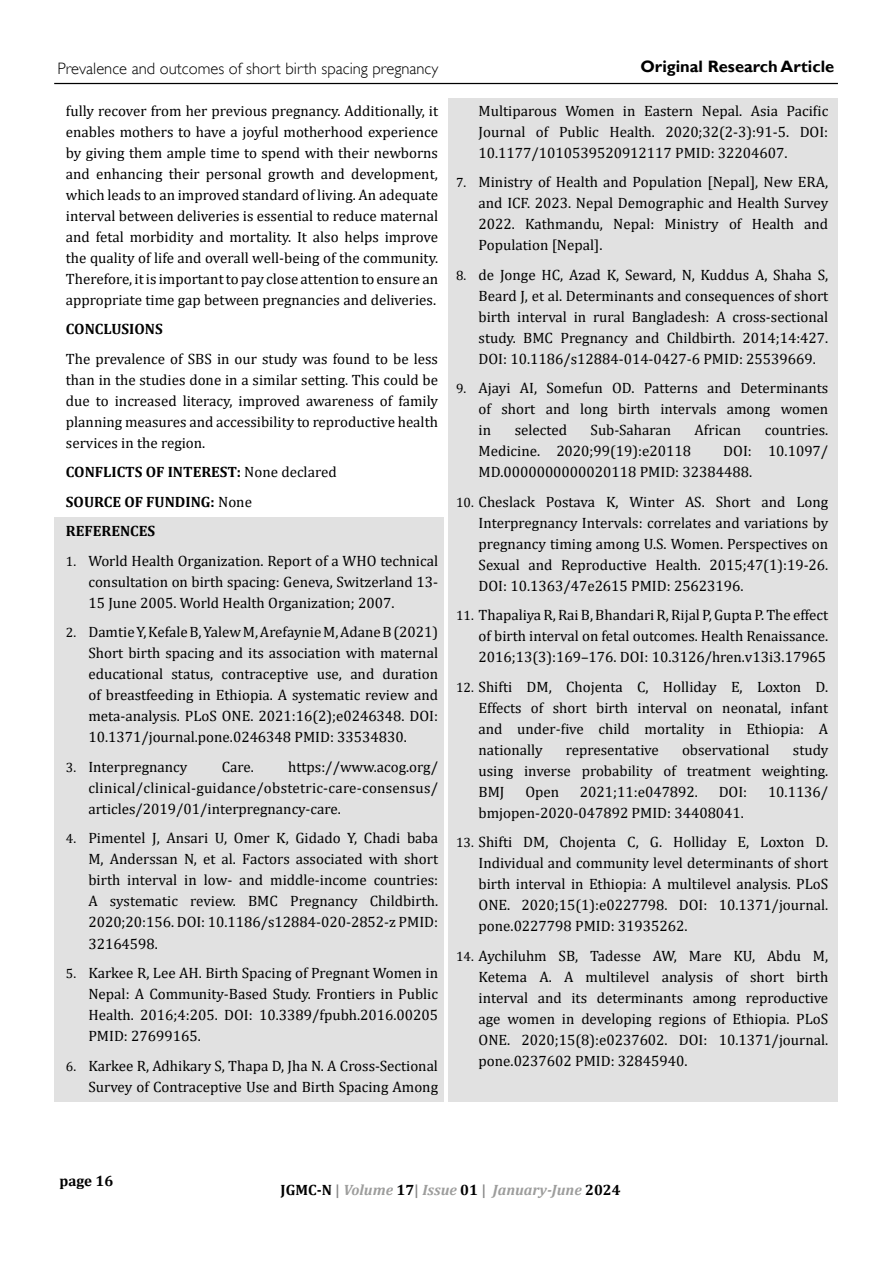
<style>
.page{position:relative;width:893px;height:1263px;background:#fff}
.page>*{position:absolute;margin:0;border:0;box-sizing:border-box;transform-origin:0 0}
.t1{font:300 16.5px "Gill Sans";color:#000}
.t2{font:700 16.5px "Gill Sans";color:#000}
.t3{font:15px/21px "Cambria";color:#000;text-align:justify}
.t4{font:700 15px/29.5px "Cambria";color:#000}
.t5{font:italic 700 15px "Cambria";color:#9d9d9c}
.s1{font-weight:400}
.s2{font-size:13.5px}
.s3{font-style:normal;color:#000}
.s4{font-style:normal;color:#878787}
</style>
<div class="page">
<hr style="left:54px;top:83px;width:784px;height:1px;background:#000">
<div style="left:448px;top:98px;width:390px;height:1003px;background:#e1e1e1"></div>
<div style="left:54px;top:517px;width:390px;height:584px;background:#e1e1e1"></div>
<p class="t1" style="left:57px;top:58px;width:382px">Prevalence and outcomes of short birth spacing pregnancy</p>
<p class="t3" style="left:66px;top:100px;width:374px">fully recover from her previous pregnancy. Additionally, it enables mothers to have a joyful motherhood experience by giving them ample time to spend with their newborns and enhancing their personal growth and development, which leads to an improved standard of living. An adequate interval between deliveries is essential to reduce maternal and fetal morbidity and mortality. It also helps improve the quality of life and overall well-being of the community.<br>Therefore, it is important to pay close attention to ensure an appropriate time gap between pregnancies and deliveries.</p>
<p class="t4" style="left:66px;top:314px;width:98px">CONCLUSIONS</p>
<p class="t3" style="left:66px;top:348px;width:374px">The prevalence of SBS in our study was found to be less than in the studies done in a similar setting. This could be due to increased literacy, improved awareness of family planning measures and accessibility to reproductive health services in the region.</p>
<p class="t4" style="left:66px;top:457px;width:272px">CONFLICTS OF INTEREST: <span class="s1">None declared<br></span>SOURCE OF FUNDING: <span class="s1">None<br></span>REFERENCES</p>
<p class="t3" style="left:88px;top:550px;width:351px;text-indent:-22px"><span class="s2">1.</span> World Health Organization. Report of a WHO technical consultation on birth spacing: Geneva, Switzerland 13- 15 June 2005. World Health Organization; 2007.</p>
<p class="t3" style="left:88px;top:622px;width:351px;text-indent:-22px"><span class="s2">2.</span> Damtie Y, Kefale B, Yalew M, Arefaynie M, Adane B (2021)<br>Short birth spacing and its association with maternal educational status, contraceptive use, and duration of breastfeeding in Ethiopia. A systematic review and meta-analysis. PLoS ONE. 2021:16(2);e0246348. DOI:<br>10.1371/journal.pone.0246348 PMID: 33534830.</p>
<p class="t3" style="left:66px;top:756px;width:123px"><span class="s2">3.</span> Interpregnancy</p>
<p class="t3" style="left:222px;top:756px;width:34px">Care.</p>
<p class="t3" style="left:88px;top:756px;width:351px;text-indent:200px">https://www.acog.org/ clinical/clinical-guidance/obstetric-care-consensus/ articles/2019/01/interpregnancy-care.</p>
<p class="t3" style="left:88px;top:828px;width:351px;text-indent:-22px"><span class="s2">4.</span> Pimentel J, Ansari U, Omer K, Gidado Y, Chadi baba M, Anderssan N, et al. Factors associated with short birth interval in low- and middle-income countries:<br>A systematic review. BMC Pregnancy Childbirth.<br>2020;20:156. DOI: 10.1186/s12884-020-2852-z PMID:<br>32164598.</p>
<p class="t3" style="left:88px;top:962px;width:351px;text-indent:-22px"><span class="s2">5.</span> Karkee R, Lee AH. Birth Spacing of Pregnant Women in Nepal: A Community-Based Study. Frontiers in Public Health. 2016;4:205. DOI: 10.3389/fpubh.2016.00205<br>PMID: 27699165.</p>
<p class="t3" style="left:66px;top:1055px;width:374px;text-align:right"><span class="s2">6.</span> Karkee R, Adhikary S, Thapa D, Jha N. A Cross-Sectional<br>Survey of Contraceptive Use and Birth Spacing Among</p>
<p class="t2" style="left:640px;top:56px;width:195px">Original Research Article</p>
<p class="t3" style="left:479px;top:100px;width:351px">Multiparous Women in Eastern Nepal. Asia Pacific Journal of Public Health. 2020;32(2-3):91-5. DOI:<br>10.1177/1010539520912117 PMID: 32204607.</p>
<p class="t3" style="left:479px;top:172px;width:351px;text-indent:-22px"><span class="s2">7.</span> Ministry of Health and Population [Nepal], New ERA, and ICF. 2023. Nepal Demographic and Health Survey 2022. Kathmandu, Nepal: Ministry of Health and Population [Nepal].</p>
<p class="t3" style="left:479px;top:264px;width:351px;text-indent:-22px"><span class="s2">8.</span> de Jonge HC, Azad K, Seward, N, Kuddus A, Shaha S, Beard J, et al. Determinants and consequences of short birth interval in rural Bangladesh: A cross-sectional study. BMC Pregnancy and Childbirth. 2014;14:427.<br>DOI: 10.1186/s12884-014-0427-6 PMID: 25539669.</p>
<p class="t3" style="left:479px;top:378px;width:351px;text-indent:-22px"><span class="s2">9.</span> Ajayi AI, Somefun OD. Patterns and Determinants of short and long birth intervals among women in</p>
<p class="t3" style="left:515px;top:420px;width:54px">selected</p>
<p class="t3" style="left:591px;top:420px;width:82px">Sub-Saharan</p>
<p class="t3" style="left:695px;top:420px;width:48px">African</p>
<p class="t3" style="left:765px;top:420px;width:65px">countries.</p>
<p class="t3" style="left:479px;top:441px;width:214px">Medicine. 2020;99(19):e20118</p>
<p class="t3" style="left:479px;top:441px;width:351px;text-indent:245px">DOI: 10.1097/<br>MD.0000000000020118 PMID: 32384488.</p>
<p class="t3" style="left:479px;top:491px;width:351px;text-indent:-22px"><span class="s2">10.</span> Cheslack Postava K, Winter AS. Short and Long Interpregnancy Intervals: correlates and variations by pregnancy timing among U.S. Women. Perspectives on Sexual and Reproductive Health. 2015;47(1):19-26.<br>DOI: 10.1363/47e2615 PMID: 25623196.</p>
<p class="t3" style="left:479px;top:605px;width:351px;text-indent:-22px"><span class="s2">11.</span> Thapaliya R, Rai B, Bhandari R, Rijal P, Gupta P. The effect of birth interval on fetal outcomes. Health Renaissance.<br>2016;13(3):169–176. DOI: 10.3126/hren.v13i3.17965</p>
<p class="t3" style="left:479px;top:676px;width:351px;text-indent:-22px"><span class="s2">12.</span> Shifti DM, Chojenta C, Holliday E, Loxton D.<br>Effects of short birth interval on neonatal, infant and under-five child mortality in Ethiopia: A nationally</p>
<p class="t3" style="left:479px;top:739px;width:351px;text-indent:314px">study using inverse probability of treatment weighting.<br>BMJ</p>
<p class="t3" style="left:566px;top:739px;width:95px">representative</p>
<p class="t3" style="left:682px;top:739px;width:89px">observational</p>
<p class="t3" style="left:525px;top:781px;width:35px">Open</p>
<p class="t3" style="left:580px;top:781px;width:120px">2021;11:e047892.</p>
<p class="t3" style="left:719px;top:781px;width:30px">DOI:</p>
<p class="t3" style="left:768px;top:781px;width:62px">10.1136/</p>
<p class="t3" style="left:479px;top:802px;width:267px">bmjopen-2020-047892 PMID: 34408041.</p>
<p class="t3" style="left:479px;top:832px;width:351px;text-indent:-22px"><span class="s2">13.</span> Shifti DM, Chojenta C, G. Holliday E, Loxton D.<br>Individual and community level determinants of short birth interval in Ethiopia: A multilevel analysis. PLoS ONE. 2020;15(1):e0227798. DOI: 10.1371/journal. pone.0227798 PMID: 31935262.</p>
<p class="t3" style="left:479px;top:945px;width:351px;text-indent:-22px"><span class="s2">14.</span> Aychiluhm SB, Tadesse AW, Mare KU, Abdu M, Ketema A. A multilevel analysis of short birth interval and its determinants among reproductive age women in developing regions of Ethiopia. PLoS ONE. 2020;15(8):e0237602. DOI: 10.1371/journal. pone.0237602 PMID: 32845940.</p>
<p class="t4" style="left:60px;top:1165px;width:55px">page 16</p>
<p class="t5" style="left:281px;top:1181px;width:342px"><span class="s3">JGMC-N</span> <span class="s4">|</span> Volume <span class="s3">17</span><span class="s4">|</span> Issue <span class="s3">01</span> <span class="s4">|</span> January-June <span class="s3">2024</span></p>
</div>
